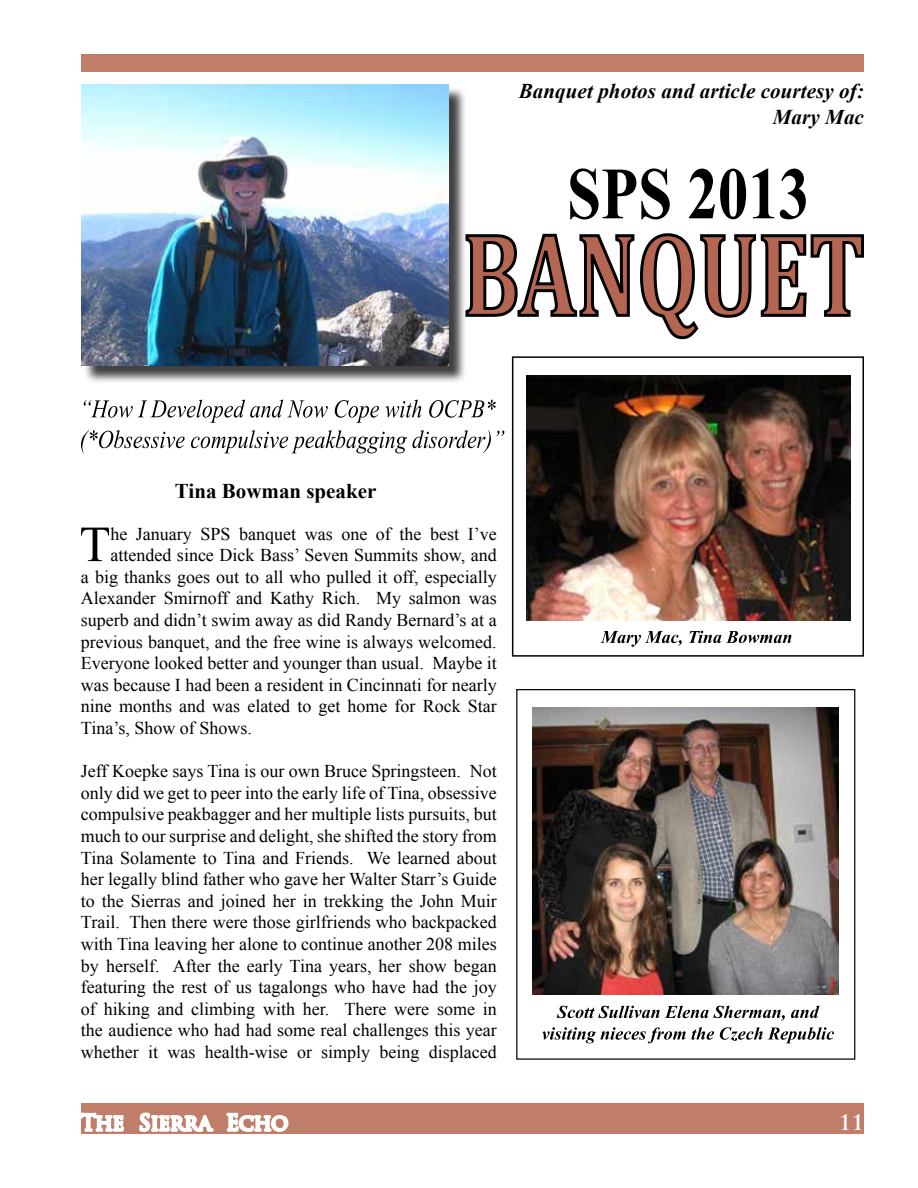
<style>
.page{position:relative;width:918px;height:1188px;background:#fff}
.page>*{position:absolute;margin:0;border:0;box-sizing:border-box;transform-origin:0 0}
.t1{font:50.55px "Times New Roman";color:#000}
.t2{font:italic 700 21px/25.2px "Times New Roman";letter-spacing:.005em;color:#000;text-align:right}
.t3{font:700 21px "Times New Roman";color:#000}
.t4{font:700 21px "Trajan Pro";color:#fff}
.t5{font:18px/21.6px "Times New Roman";color:#000;text-align:justify}
</style>
<div class="page">
<div style="left:81px;top:1104px;width:783px;height:30px;background:#c07d69"></div>
<svg style="left:81px;top:1103px;width:45px;height:29px"></svg>
<svg style="left:138px;top:1103px;width:77px;height:29px"></svg>
<svg style="left:225px;top:1103px;width:65px;height:29px"></svg>
<div style="left:81px;top:54px;width:783px;height:17px;background:#c07d69"></div>
<div style="left:512px;top:356px;width:352px;height:301px;border:2px solid #000"></div>
<svg style="left:467px;top:233px;width:397px;height:107px"></svg>
<svg style="left:570px;top:168px;width:236px;height:51px"></svg>
<div style="left:83px;top:86px;width:384px;height:298px;background:#000;opacity:.75"></div>
<img style="left:81px;top:84px;width:367px;height:281px">
<svg style="left:81px;top:430px;width:423px;height:23px"></svg>
<svg style="left:84px;top:400px;width:412px;height:23px"></svg>
<img style="left:526px;top:376px;width:324px;height:244px">
<img style="left:532px;top:708px;width:307px;height:287px">
<div style="left:516px;top:689px;width:339px;height:371px;border:1px solid #000"></div>
<svg style="left:600px;top:631px;width:191px;height:16px"></svg>
<svg style="left:542px;top:1027px;width:292px;height:16px"></svg>
<svg style="left:557px;top:1006px;width:263px;height:15px"></svg>
<p class="t2" style="left:519px;top:78px;width:347px">Banquet photos and article courtesy of:<br>Mary Mac</p>
<p class="t3" style="left:175px;top:477px;width:203px">Tina Bowman speaker</p>
<h1 class="t1" style="left:79px;top:510px;width:32px">T</h1>
<p class="t5" style="left:110px;top:522px;width:388px">he January SPS banquet was one of the best I’ve</p>
<p class="t5" style="left:110px;top:544px;width:388px">attended since Dick Bass’ Seven Summits show, and</p>
<p class="t5" style="left:81px;top:566px;width:417px">a big thanks goes out to all who pulled it off, especially</p>
<p class="t5" style="left:81px;top:587px;width:417px">Alexander Smirnoff and Kathy Rich. My salmon was</p>
<p class="t5" style="left:81px;top:609px;width:417px">superb and didn’t swim away as did Randy Bernard’s at a</p>
<p class="t5" style="left:81px;top:630px;width:417px">previous banquet, and the free wine is always welcomed.</p>
<p class="t5" style="left:81px;top:652px;width:417px">Everyone looked better and younger than usual. Maybe it</p>
<p class="t5" style="left:81px;top:674px;width:417px">was because I had been a resident in Cincinnati for nearly</p>
<p class="t5" style="left:81px;top:695px;width:417px">nine months and was elated to get home for Rock Star</p>
<p class="t5" style="left:81px;top:717px;width:172px">Tina’s, Show of Shows.</p>
<p class="t5" style="left:81px;top:760px;width:417px">Jeff Koepke says Tina is our own Bruce Springsteen. Not only did we get to peer into the early life of Tina, obsessive compulsive peakbagger and her multiple lists pursuits, but much to our surprise and delight, she shifted the story from Tina Solamente to Tina and Friends. We learned about her legally blind father who gave her Walter Starr’s Guide to the Sierras and joined her in trekking the John Muir Trail. Then there were those girlfriends who backpacked with Tina leaving her alone to continue another 208 miles by herself. After the early Tina years, her show began featuring the rest of us tagalongs who have had the joy of hiking and climbing with her. There were some in the audience who had had some real challenges this year whether it was health-wise or simply being displaced</p>
<p class="t4" style="left:839px;top:1109px;width:27px">11</p>
</div>
